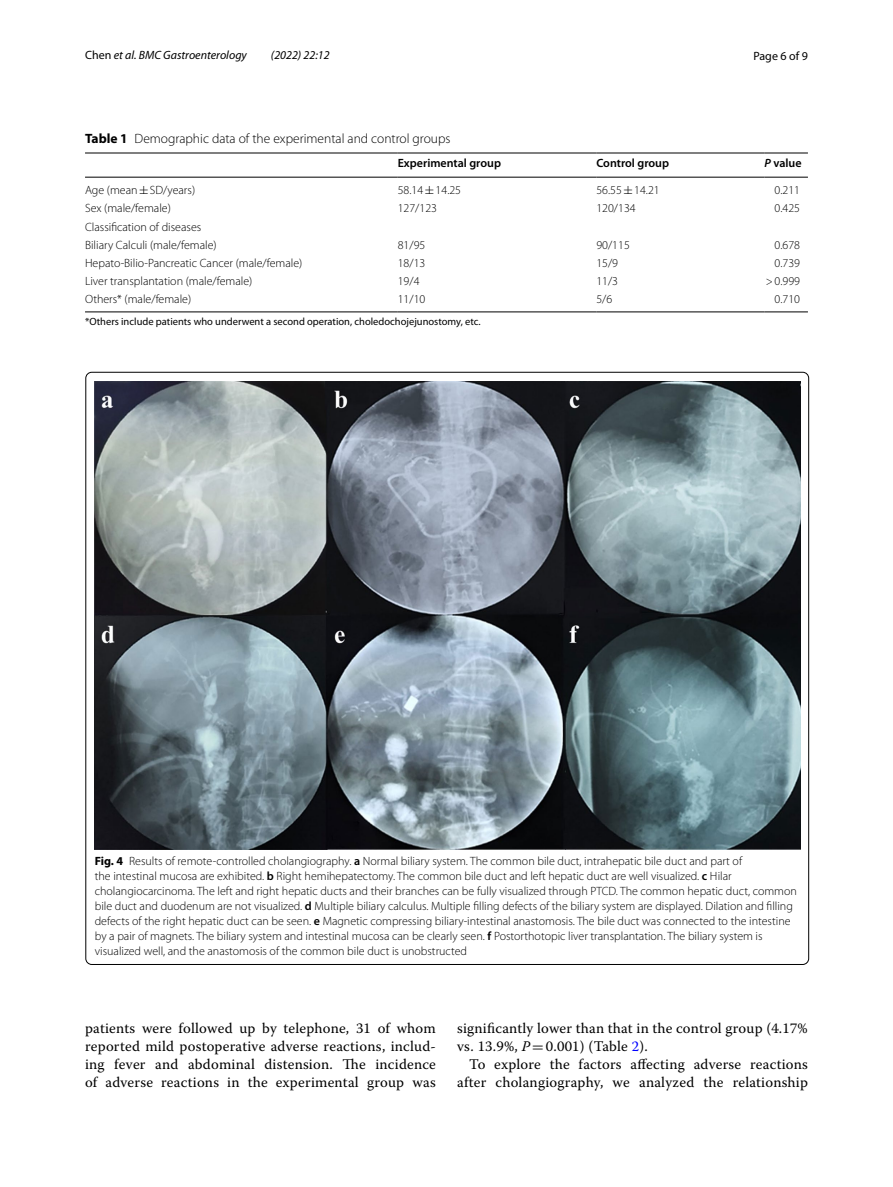
<style>
.page{position:relative;width:893px;height:1187px;background:#fff}
.page>*{position:absolute;margin:0;border:0;box-sizing:border-box;transform-origin:0 0}
.t1{font:14.7px/18px "Warnock Pro";letter-spacing:.015em;color:#000;text-align:justify}
.t2{font:300 13.5px "Myriad Pro";color:#000}
.t3{font:300 12px/15px "Myriad Pro";color:#000}
.t4{font:italic 12px "Myriad Pro";color:#000}
.t5{font:600 12px "Myriad Pro";color:#000}
.t6{font:12px "Myriad Pro";color:#000}
.t7{font:10.5px "Myriad Pro";color:#000}
.s1{font-style:normal}
.s2{font-weight:700}
.s3{font-style:italic}
.s4{font-family:"MTSY";font-weight:400}
.s5{font-weight:600}
.s6{font-family:"MTSY"}
.s7{color:#00f}
</style>
<div class="page">
<hr style="left:85px;top:153px;width:313px;height:1px;background:#000">
<hr style="left:85px;top:177px;width:313px;height:1px;background:#000">
<hr style="left:398px;top:153px;width:198px;height:1px;background:#000">
<hr style="left:398px;top:177px;width:198px;height:1px;background:#000">
<hr style="left:596px;top:153px;width:168px;height:1px;background:#000">
<hr style="left:596px;top:177px;width:168px;height:1px;background:#000">
<hr style="left:764px;top:153px;width:44px;height:1px;background:#000">
<hr style="left:764px;top:177px;width:44px;height:1px;background:#000">
<hr style="left:85px;top:311px;width:313px;height:1px;background:#000">
<hr style="left:398px;top:311px;width:198px;height:1px;background:#000">
<hr style="left:596px;top:311px;width:168px;height:1px;background:#000">
<hr style="left:764px;top:311px;width:44px;height:1px;background:#000">
<img style="left:94px;top:381px;width:706px;height:468px">
<p class="t4" style="left:85px;top:48px;width:163px"><span class="s1">Chen</span> et al. BMC Gastroenterology</p>
<p class="t4" style="left:271px;top:48px;width:60px">(2022) 22:12</p>
<p class="t6" style="left:753px;top:48px;width:56px">Page 6 of 9</p>
<p class="t2" style="left:85px;top:131px;width:367px"><span class="s2">Table 1</span> Demographic data of the experimental and control groups</p>
<p class="t5" style="left:398px;top:156px;width:105px">Experimental group</p>
<p class="t5" style="left:596px;top:156px;width:74px">Control group</p>
<p class="t5" style="left:764px;top:156px;width:39px"><span class="s3">P</span> value</p>
<p class="t3" style="left:85px;top:183px;width:112px">Age (mean<span class="s4">±</span>SD/years)</p>
<p class="t3" style="left:398px;top:183px;width:65px">58.14<span class="s4">±</span>14.25</p>
<p class="t3" style="left:596px;top:183px;width:65px">56.55<span class="s4">±</span>14.21</p>
<p class="t3" style="left:775px;top:183px;width:27px">0.211</p>
<p class="t3" style="left:85px;top:201px;width:87px">Sex (male/female)</p>
<p class="t3" style="left:398px;top:201px;width:41px">127/123</p>
<p class="t3" style="left:596px;top:201px;width:41px">120/134</p>
<p class="t3" style="left:775px;top:201px;width:27px">0.425</p>
<p class="t3" style="left:85px;top:218px;width:133px;line-height:18.1px">Classification of diseases<br>Biliary Calculi (male/female)</p>
<p class="t3" style="left:398px;top:237px;width:29px">81/95</p>
<p class="t3" style="left:596px;top:237px;width:35px">90/115</p>
<p class="t3" style="left:775px;top:237px;width:27px">0.678</p>
<p class="t3" style="left:85px;top:255px;width:219px">Hepato-Bilio-Pancreatic Cancer (male/female)</p>
<p class="t3" style="left:398px;top:255px;width:29px">18/13</p>
<p class="t3" style="left:596px;top:255px;width:23px">15/9</p>
<p class="t3" style="left:775px;top:255px;width:27px">0.739</p>
<p class="t3" style="left:85px;top:274px;width:169px">Liver transplantation (male/female)</p>
<p class="t3" style="left:398px;top:274px;width:23px">19/4</p>
<p class="t3" style="left:596px;top:274px;width:23px">11/3</p>
<p class="t3" style="left:766px;top:274px;width:36px">&gt;0.999</p>
<p class="t3" style="left:85px;top:292px;width:108px">Others* (male/female)</p>
<p class="t3" style="left:398px;top:292px;width:29px">11/10</p>
<p class="t3" style="left:596px;top:292px;width:17px">5/6</p>
<p class="t3" style="left:775px;top:292px;width:27px">0.710</p>
<p class="t7" style="left:85px;top:315px;width:397px">*Others include patients who underwent a second operation, choledochojejunostomy, etc.</p>
<p class="t3" style="left:95px;top:853px;width:704px"><span class="s2">Fig. 4</span> Results of remote-controlled cholangiography. <span class="s5">a</span> Normal biliary system. The common bile duct, intrahepatic bile duct and part of<br>the intestinal mucosa are exhibited. <span class="s5">b</span> Right hemihepatectomy. The common bile duct and left hepatic duct are well visualized. <span class="s5">c</span> Hilar cholangiocarcinoma. The left and right hepatic ducts and their branches can be fully visualized through PTCD. The common hepatic duct, common bile duct and duodenum are not visualized. <span class="s5">d</span> Multiple biliary calculus. Multiple filling defects of the biliary system are displayed. Dilation and filling defects of the right hepatic duct can be seen. <span class="s5">e</span> Magnetic compressing biliary-intestinal anastomosis. The bile duct was connected to the intestine by a pair of magnets. The biliary system and intestinal mucosa can be clearly seen. <span class="s5">f</span> Postorthotopic liver transplantation. The biliary system is visualized well, and the anastomosis of the common bile duct is unobstructed</p>
<p class="t1" style="left:85px;top:1018px;width:352px">patients were followed up by telephone, 31 of whom reported mild postoperative adverse reactions, includ&shy;ing fever and abdominal distension. The incidence of adverse reactions in the experimental group was</p>
<p class="t1" style="left:457px;top:1018px;width:352px">significantly lower than that in the control group (4.17% vs. 13.9%, <span class="s3">P</span><span class="s6">=</span>0.001) (Table <span class="s7">2</span>).</p>
<p class="t1" style="left:457px;top:1054px;width:352px;text-align:right">To explore the factors affecting adverse reactions after cholangiography, we analyzed the relationship</p>
</div>
